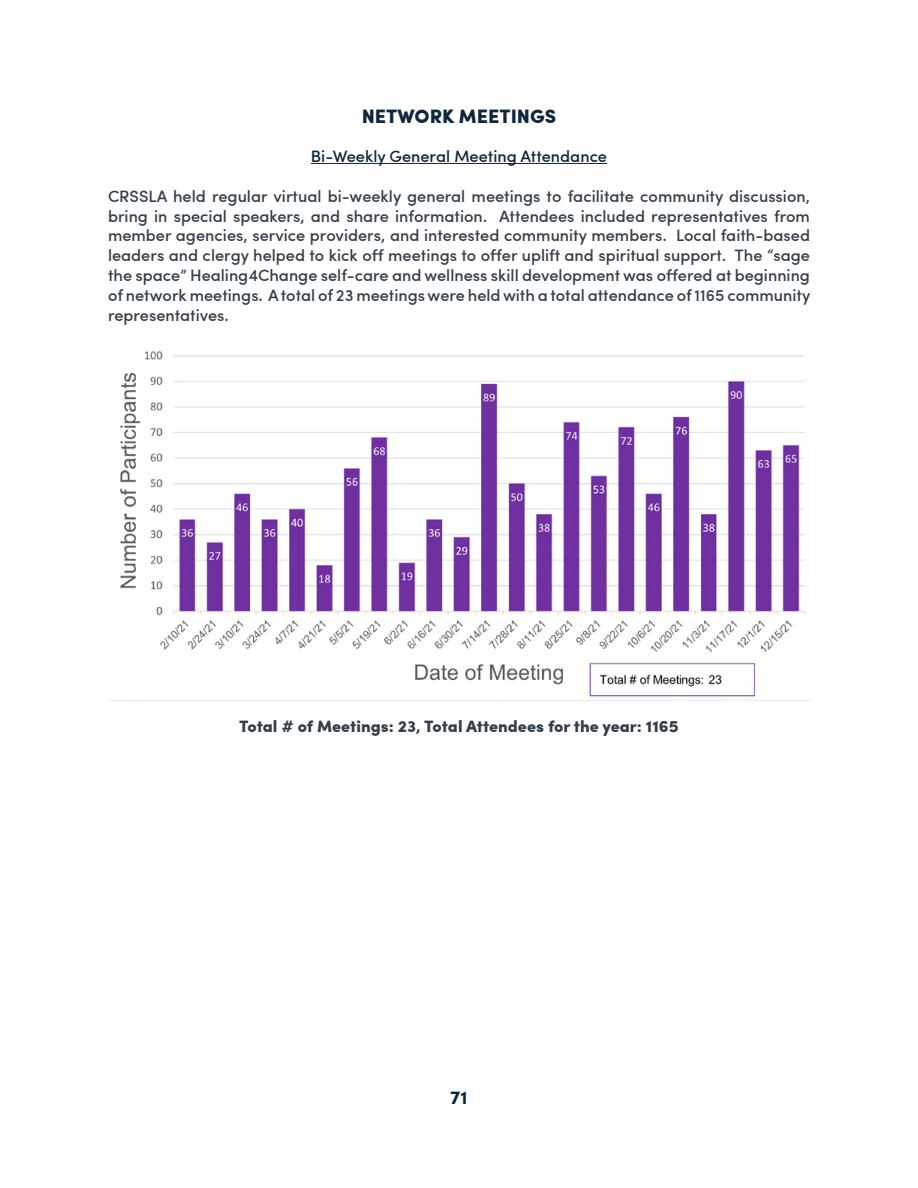
<style>
.page{position:relative;width:918px;height:1188px;background:#fff}
.page>*{position:absolute;margin:0;border:0;box-sizing:border-box;transform-origin:0 0}
.t1{font:900 19.5px "Sofia Pro";color:#0f263d}
.t2{font:700 18.75px "Sofia Pro";color:#04283c}
.t3{font:500 16.5px/19.8px "Sofia Pro";color:#333e48;text-align:justify}
.t4{font:900 16.5px "Sofia Pro";color:#333e48}
.t5{font:500 16.5px "Sofia Pro";color:#0f273d}
</style>
<div class="page">
<hr style="left:311px;top:163px;width:296px;height:1px;background:#0f273d">
<img style="left:120px;top:351px;width:686px;height:346px">
<p class="t1" style="left:362px;top:100px;width:196px">NETWORK MEETINGS</p>
<p class="t5" style="left:311px;top:144px;width:298px">Bi-Weekly General Meeting Attendance</p>
<p class="t3" style="left:108px;top:185px;width:704px">CRSSLA held regular virtual bi-weekly general meetings to facilitate community discussion, bring in special speakers, and share information. Attendees included representatives from member agencies, service providers, and interested community members. Local faith-based leaders and clergy helped to kick off meetings to offer uplift and spiritual support. The “sage the space” Healing4Change self-care and wellness skill development was offered at beginning of network meetings. A total of 23 meetings were held with a total attendance of 1165 community representatives.</p>
<p class="t4" style="left:239px;top:713px;width:441px">Total # of Meetings: 23, Total Attendees for the year: 1165</p>
<p class="t2" style="left:450px;top:1083px;width:19px">71</p>
</div>
